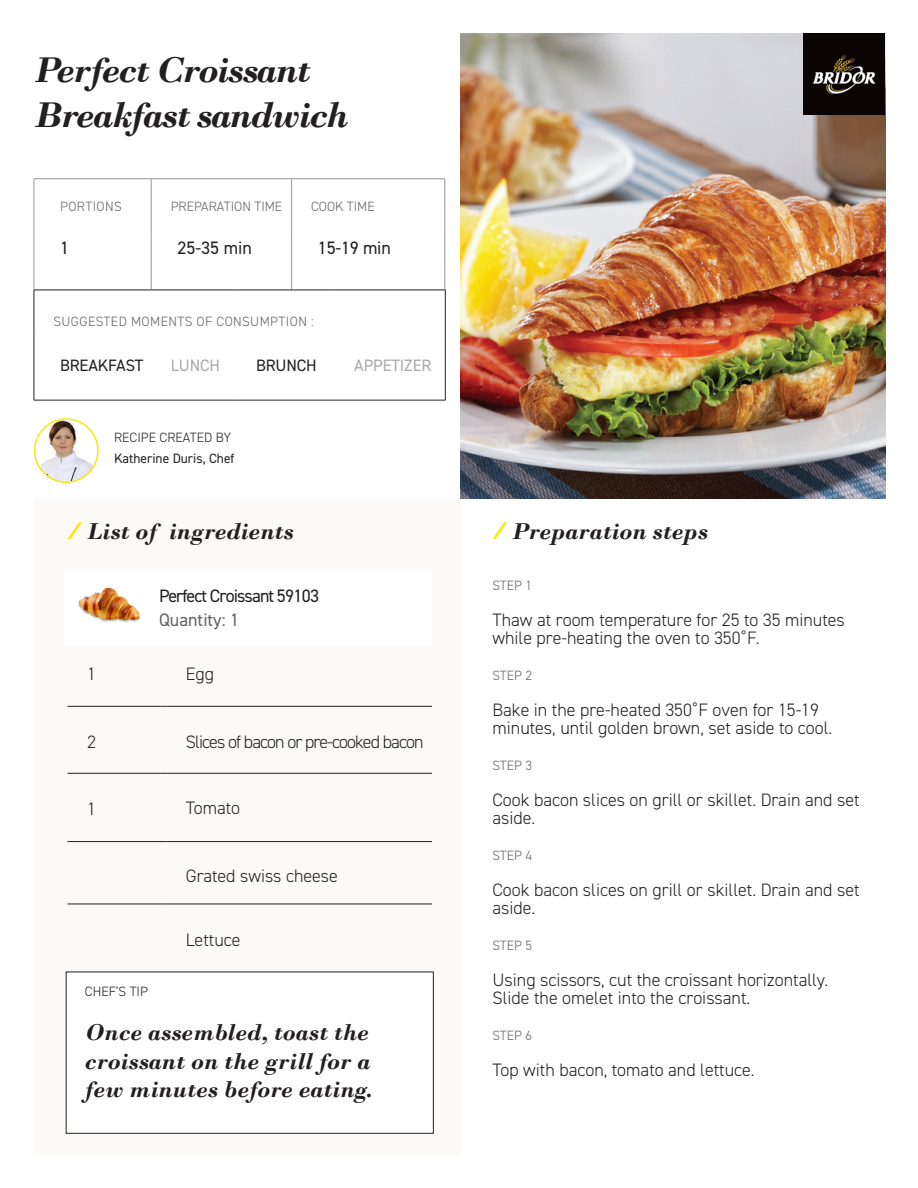
<style>
.page{position:relative;width:918px;height:1188px;background:#fff}
.page>*{position:absolute;margin:0;border:0;box-sizing:border-box;transform-origin:0 0}
.t1{font:italic 700 37.5px/45px "Bodoni";letter-spacing:-.04em;color:#231f20}
.t2{font:italic 700 24px/28.8px "Bodoni";color:#231f20}
.t3{font:300 18px/18px "DIN2014";color:#231f20}
.t4{font:18px "DIN2014";letter-spacing:-.05em;color:#231f20}
.t5{font:300 18px "DIN2014";letter-spacing:-.05em;color:#231f20}
.t6{font:18px "DIN2014";color:#636366}
.t7{font:16.5px "DIN2014";letter-spacing:-.01em;color:#231f20}
.t8{font:16.5px "DIN2014";letter-spacing:-.01em;color:#a8a9ad}
.t9{font:300 13.5px "DIN2014";color:#636366}
.t10{font:300 13.5px "DIN2014";letter-spacing:.03em;color:#636366}
.t11{font:300 13.5px "DIN2014";color:#231f20}
.t12{font:13.5px "DIN2014";color:#231f20}
.s1{font-family:"DIN2014";font-style:normal;color:#f4eb0a}
</style>
<div class="page">
<hr style="left:34px;top:178px;width:117px;height:1px;background:#939598">
<hr style="left:34px;top:179px;width:1px;height:55px;background:#939598">
<hr style="left:151px;top:178px;width:141px;height:1px;background:#939598">
<hr style="left:151px;top:179px;width:1px;height:55px;background:#939598">
<hr style="left:292px;top:178px;width:153px;height:1px;background:#939598">
<hr style="left:291px;top:179px;width:1px;height:55px;background:#939598">
<hr style="left:445px;top:179px;width:1px;height:55px;background:#939598">
<hr style="left:34px;top:234px;width:1px;height:55px;background:#939598">
<hr style="left:151px;top:234px;width:1px;height:55px;background:#939598">
<hr style="left:291px;top:234px;width:1px;height:55px;background:#939598">
<hr style="left:445px;top:234px;width:1px;height:55px;background:#939598">
<hr style="left:34px;top:290px;width:117px;height:1px;background:#231f20">
<hr style="left:34px;top:290px;width:1px;height:42px;background:#231f20">
<hr style="left:151px;top:290px;width:86px;height:1px;background:#231f20">
<hr style="left:237px;top:290px;width:98px;height:1px;background:#231f20">
<hr style="left:335px;top:290px;width:111px;height:1px;background:#231f20">
<hr style="left:445px;top:290px;width:1px;height:42px;background:#231f20">
<hr style="left:34px;top:332px;width:1px;height:68px;background:#231f20">
<hr style="left:445px;top:332px;width:1px;height:68px;background:#231f20">
<hr style="left:34px;top:400px;width:117px;height:1px;background:#231f20">
<hr style="left:151px;top:400px;width:86px;height:1px;background:#231f20">
<hr style="left:237px;top:400px;width:98px;height:1px;background:#231f20">
<hr style="left:335px;top:400px;width:111px;height:1px;background:#231f20">
<img style="left:460px;top:34px;width:426px;height:465px">
<img style="left:35px;top:419px;width:63px;height:63px;border-radius:32px">
<div style="left:34px;top:418px;width:65px;height:65px;border:2px solid #f4eb0a;border-radius:50%"></div>
<div style="left:34px;top:499px;width:426px;height:655px;background:#fbfaf6"></div>
<hr style="left:68px;top:706px;width:98px;height:1px;background:#231f20">
<hr style="left:166px;top:706px;width:266px;height:1px;background:#231f20">
<hr style="left:68px;top:773px;width:98px;height:1px;background:#231f20">
<hr style="left:166px;top:773px;width:266px;height:1px;background:#231f20">
<hr style="left:68px;top:841px;width:98px;height:1px;background:#231f20">
<hr style="left:166px;top:841px;width:266px;height:1px;background:#231f20">
<hr style="left:68px;top:904px;width:98px;height:1px;background:#231f20">
<hr style="left:166px;top:904px;width:266px;height:1px;background:#231f20">
<div style="left:65px;top:570px;width:367px;height:76px;background:#fff"></div>
<img style="left:78px;top:587px;width:62px;height:35px">
<div style="left:66px;top:972px;width:367px;height:161px;background:#fff"></div>
<img style="left:803px;top:34px;width:81px;height:81px">
<p class="t1" style="left:34px;top:48px;width:316px">Perfect Croissant<br>Breakfast sandwich</p>
<p class="t10" style="left:60px;top:199px;width:63px">PORTIONS</p>
<p class="t9" style="left:171px;top:199px;width:113px">PREPARATION TIME</p>
<p class="t9" style="left:311px;top:199px;width:65px">COOK TIME</p>
<p class="t4" style="left:60px;top:237px;width:10px">1</p>
<p class="t4" style="left:177px;top:237px;width:76px">25-35 min</p>
<p class="t4" style="left:318px;top:237px;width:75px">15-19 min</p>
<p class="t10" style="left:53px;top:313px;width:262px">SUGGESTED MOMENTS OF CONSUMPTION :</p>
<p class="t7" style="left:60px;top:355px;width:85px">BREAKFAST</p>
<p class="t8" style="left:171px;top:355px;width:51px">LUNCH</p>
<p class="t7" style="left:256px;top:355px;width:62px">BRUNCH</p>
<p class="t8" style="left:354px;top:355px;width:79px">APPETIZER</p>
<p class="t11" style="left:114px;top:430px;width:118px">RECIPE CREATED BY</p>
<p class="t12" style="left:114px;top:450px;width:122px">Katherine Duris, Chef</p>
<p class="t2" style="left:68px;top:517px;width:228px"><span class="s1">⁄</span> List of ingredients</p>
<p class="t4" style="left:159px;top:585px;width:162px">Perfect Croissant 59103</p>
<p class="t6" style="left:159px;top:609px;width:82px">Quantity: 1</p>
<p class="t3" style="left:87px;top:665px;width:10px">1</p>
<p class="t3" style="left:186px;top:665px;width:30px">Egg</p>
<p class="t3" style="left:87px;top:733px;width:10px">2</p>
<p class="t5" style="left:186px;top:731px;width:239px">Slices of bacon or pre-cooked bacon</p>
<p class="t3" style="left:87px;top:800px;width:10px">1</p>
<p class="t3" style="left:186px;top:799px;width:56px">Tomato</p>
<p class="t3" style="left:186px;top:867px;width:154px">Grated swiss cheese</p>
<p class="t3" style="left:186px;top:930px;width:56px">Lettuce</p>
<p class="t11" style="left:85px;top:983px;width:65px">CHEF’S TIP</p>
<p class="t2" style="left:85px;top:1018px;width:289px">Once assembled, toast the croissant on the grill for a few minutes before eating.</p>
<p class="t2" style="left:492px;top:517px;width:217px"><span class="s1">⁄</span> Preparation steps</p>
<p class="t9" style="left:492px;top:577px;width:41px">STEP 1</p>
<p class="t3" style="left:492px;top:611px;width:354px">Thaw at room temperature for 25 to 35 minutes while pre-heating the oven to 350˚F.</p>
<p class="t9" style="left:492px;top:667px;width:41px">STEP 2</p>
<p class="t3" style="left:492px;top:701px;width:341px">Bake in the pre-heated 350˚F oven for 15-19 minutes, until golden brown, set aside to cool.</p>
<p class="t9" style="left:492px;top:757px;width:41px">STEP 3</p>
<p class="t3" style="left:492px;top:791px;width:369px">Cook bacon slices on grill or skillet. Drain and set aside.</p>
<p class="t9" style="left:492px;top:847px;width:41px">STEP 4</p>
<p class="t3" style="left:492px;top:881px;width:369px">Cook bacon slices on grill or skillet. Drain and set aside.</p>
<p class="t9" style="left:492px;top:937px;width:41px">STEP 5</p>
<p class="t3" style="left:492px;top:971px;width:337px">Using scissors, cut the croissant horizontally.<br>Slide the omelet into the croissant.</p>
<p class="t9" style="left:492px;top:1027px;width:41px">STEP 6</p>
<p class="t3" style="left:492px;top:1061px;width:264px">Top with bacon, tomato and lettuce.</p>
</div>
